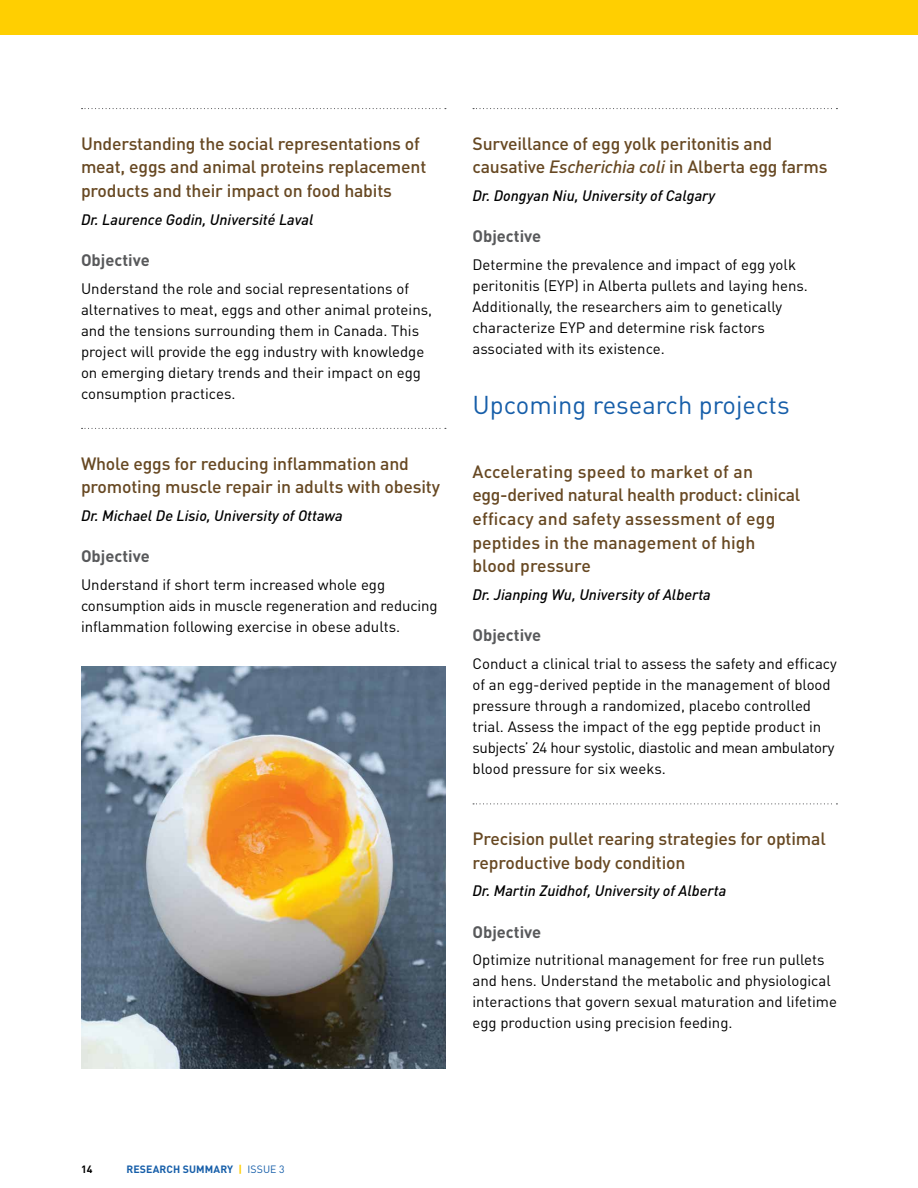
<style>
.page{position:relative;width:918px;height:1188px;background:#fff}
.page>*{position:absolute;margin:0;border:0;box-sizing:border-box;transform-origin:0 0}
.t1{font:25.5px "DIN Pro";color:#165ea9}
.t2{font:500 17.7px/23.5px "DIN Pro";letter-spacing:-.01em;color:#674822}
.t3{font:700 16.5px "DIN Pro";color:#58595b}
.t4{font:15px/21px "DIN Pro";color:#000}
.t5{font:italic 500 15px "DIN";color:#000}
.t6{font:700 10.5px "DIN Pro";letter-spacing:.01em;color:#165ea9}
.t7{font:700 10.5px "DIN Pro";color:#000}
.s1{font-family:"DIN";font-style:italic}
.s2{color:#ffcf01}
.s3{font-weight:400}
</style>
<div class="page">
<div style="left:0;top:0;width:918px;height:35px;background:#ffcf01"></div>
<svg style="left:82px;top:108px;width:364px;height:1px"></svg>
<svg style="left:82px;top:428px;width:364px;height:1px"></svg>
<svg style="left:473px;top:108px;width:364px;height:1px"></svg>
<svg style="left:473px;top:803px;width:364px;height:1px"></svg>
<img style="left:81px;top:666px;width:365px;height:402px">
<p class="t2" style="left:81px;top:131px;width:347px">Understanding the social representations of meat, eggs and animal proteins replacement products and their impact on food habits</p>
<p class="t5" style="left:81px;top:210px;width:234px">Dr. Laurence Godin, Université Laval</p>
<p class="t3" style="left:81px;top:249px;width:70px">Objective</p>
<p class="t4" style="left:81px;top:277px;width:353px">Understand the role and social representations of alternatives to meat, eggs and other animal proteins, and the tensions surrounding them in Canada. This project will provide the egg industry with knowledge on emerging dietary trends and their impact on egg consumption practices.</p>
<p class="t2" style="left:81px;top:451px;width:360px">Whole eggs for reducing inflammation and promoting muscle repair in adults with obesity</p>
<p class="t5" style="left:81px;top:506px;width:263px">Dr. Michael De Lisio, University of Ottawa</p>
<p class="t3" style="left:81px;top:545px;width:70px">Objective</p>
<p class="t4" style="left:81px;top:573px;width:358px">Understand if short term increased whole egg consumption aids in muscle regeneration and reducing inflammation following exercise in obese adults.</p>
<p class="t2" style="left:472px;top:131px;width:357px">Surveillance of egg yolk peritonitis and causative <span class="s1">Escherichia coli</span> in Alberta egg farms</p>
<p class="t5" style="left:472px;top:186px;width:244px">Dr. Dongyan Niu, University of Calgary</p>
<p class="t3" style="left:472px;top:225px;width:70px">Objective</p>
<p class="t4" style="left:472px;top:253px;width:337px">Determine the prevalence and impact of egg yolk peritonitis (EYP) in Alberta pullets and laying hens.<br>Additionally, the researchers aim to genetically characterize EYP and determine risk factors associated with its existence.</p>
<h1 class="t1" style="left:472px;top:387px;width:319px">Upcoming research projects</h1>
<p class="t2" style="left:472px;top:459px;width:329px">Accelerating speed to market of an egg-derived natural health product: clinical efficacy and safety assessment of egg peptides in the management of high blood pressure</p>
<p class="t5" style="left:472px;top:585px;width:240px">Dr. Jianping Wu, University of Alberta</p>
<p class="t3" style="left:472px;top:624px;width:70px">Objective</p>
<p class="t4" style="left:472px;top:653px;width:366px">Conduct a clinical trial to assess the safety and efficacy of an egg-derived peptide in the management of blood pressure through a randomized, placebo controlled trial. Assess the impact of the egg peptide product in subjects’ 24 hour systolic, diastolic and mean ambulatory blood pressure for six weeks.</p>
<p class="t2" style="left:472px;top:826px;width:355px">Precision pullet rearing strategies for optimal reproductive body condition</p>
<p class="t5" style="left:472px;top:881px;width:255px">Dr. Martin Zuidhof, University of Alberta</p>
<p class="t3" style="left:472px;top:920px;width:70px">Objective</p>
<p class="t4" style="left:472px;top:949px;width:366px">Optimize nutritional management for free run pullets and hens. Understand the metabolic and physiological interactions that govern sexual maturation and lifetime egg production using precision feeding.</p>
<p class="t7" style="left:81px;top:1162px;width:13px">14</p>
<p class="t6" style="left:127px;top:1162px;width:160px">RESEARCH SUMMARY <span class="s2">|</span> <span class="s3">ISSUE 3</span></p>
</div>
